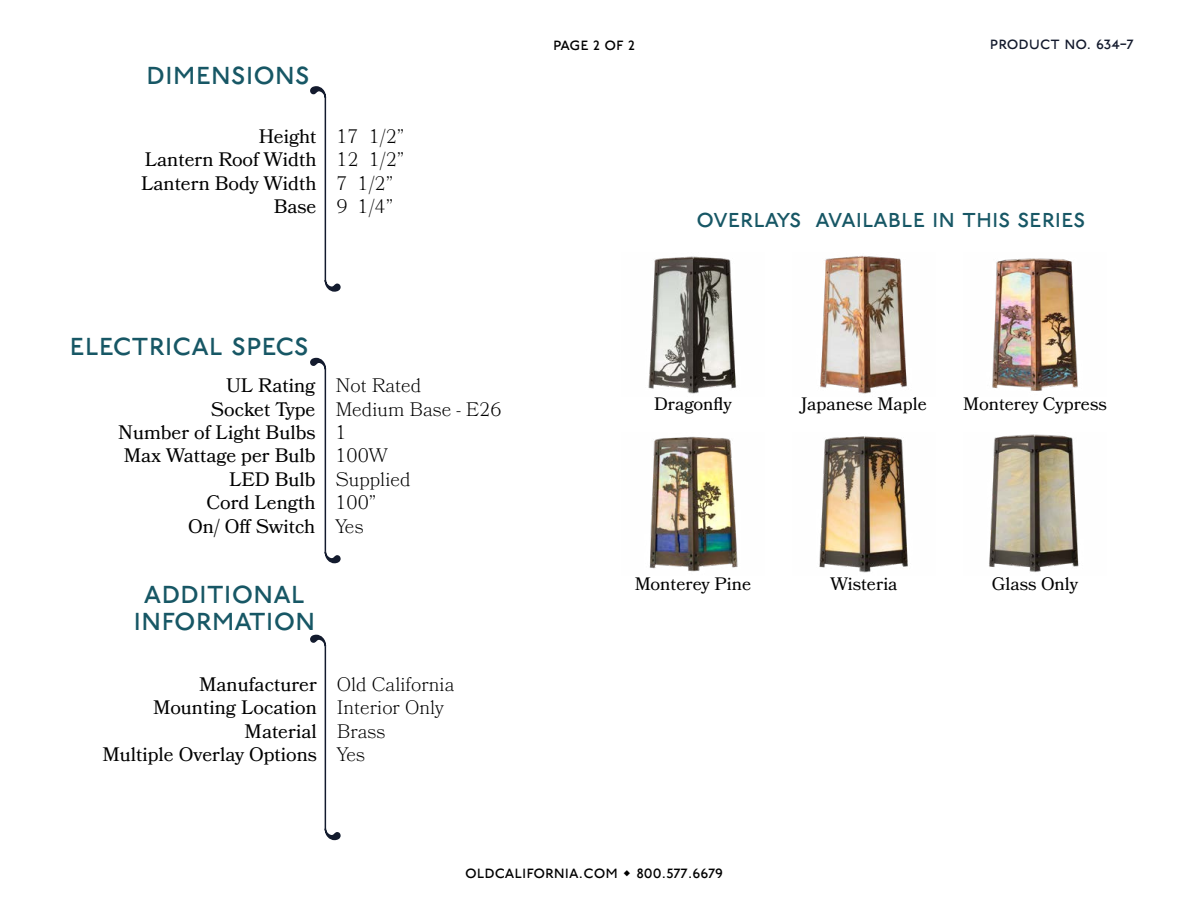
<style>
.page{position:relative;width:1188px;height:918px;background:#fff}
.page>*{position:absolute;margin:0;border:0;box-sizing:border-box;transform-origin:0 0}
.t1{font:33px/27px "P22 Underground Bk P";color:#175765;text-align:center}
.t2{font:27px "P22 Underground Bk P";color:#175765}
.t3{font:19.5px/23.4px "Bookmania";color:#000;text-align:right}
.t4{font:300 19.5px/23.4px "Bookmania";color:#000}
.t5{font:18px "Bookmania";color:#000}
.t6{font:18px "P22 Underground Bk P";color:#000}
.t7{font:18px "P22 Underground Bk P";color:#131a2d}
</style>
<div class="page">
<hr style="left:325px;top:98px;width:1px;height:182px;background:#131b2e">
<svg style="left:324px;top:279px;width:17px;height:13px"></svg>
<svg style="left:310px;top:86px;width:17px;height:13px"></svg>
<hr style="left:325px;top:369px;width:1px;height:183px;background:#131b2e">
<svg style="left:324px;top:550px;width:17px;height:14px"></svg>
<svg style="left:310px;top:358px;width:17px;height:13px"></svg>
<hr style="left:325px;top:646px;width:1px;height:182px;background:#131b2e">
<svg style="left:324px;top:827px;width:17px;height:13px"></svg>
<svg style="left:310px;top:634px;width:17px;height:14px"></svg>
<img style="left:648px;top:256px;width:89px;height:138px">
<img style="left:992px;top:258px;width:86px;height:133px">
<img style="left:820px;top:255px;width:87px;height:139px">
<img style="left:649px;top:436px;width:89px;height:136px">
<img style="left:989px;top:434px;width:90px;height:138px">
<img style="left:819px;top:436px;width:89px;height:137px">
<h1 class="t1" style="left:146px;top:61px;width:165px">dimensions</h1>
<p class="t3" style="left:141px;top:124px;width:177px">Height<br>Lantern Roof Width<br>Lantern Body Width<br>Base</p>
<p class="t4" style="left:336px;top:124px;width:70px">17 1/2”<br>12 1/2”<br>7 1/2”<br>9 1/4”</p>
<p class="t6" style="left:553px;top:33px;width:83px">page 2 of 2</p>
<p class="t7" style="left:990px;top:33px;width:146px">product no. 634-7</p>
<h2 class="t2" style="left:696px;top:203px;width:391px">overlays available in this series</h2>
<h1 class="t1" style="left:70px;top:332px;width:241px">electrical specs</h1>
<p class="t3" style="left:118px;top:374px;width:199px">UL Rating<br>Socket Type<br>Number of Light Bulbs<br>Max Wattage per Bulb<br>LED Bulb<br>Cord Length<br>On/ Off Switch</p>
<p class="t4" style="left:335px;top:374px;width:168px">Not Rated<br>Medium Base - E26<br>1<br>100W<br>Supplied<br>100”<br>Yes</p>
<h1 class="t1" style="left:133px;top:580px;width:183px">additional information</h1>
<p class="t3" style="left:102px;top:673px;width:216px">Manufacturer<br>Mounting Location<br>Material<br>Multiple Overlay Options</p>
<p class="t4" style="left:337px;top:673px;width:119px">Old California<br>Interior Only<br>Brass<br>Yes</p>
<p class="t5" style="left:654px;top:393px;width:79px">Dragonfly</p>
<p class="t5" style="left:801px;top:393px;width:127px">Japanese Maple</p>
<p class="t5" style="left:963px;top:393px;width:145px">Monterey Cypress</p>
<p class="t5" style="left:635px;top:573px;width:118px">Monterey Pine</p>
<p class="t5" style="left:830px;top:573px;width:69px">Wisteria</p>
<p class="t5" style="left:992px;top:573px;width:88px">Glass Only</p>
<p class="t6" style="left:465px;top:861px;width:259px">oldcalifornia.com • 800.577.6679</p>
</div>
